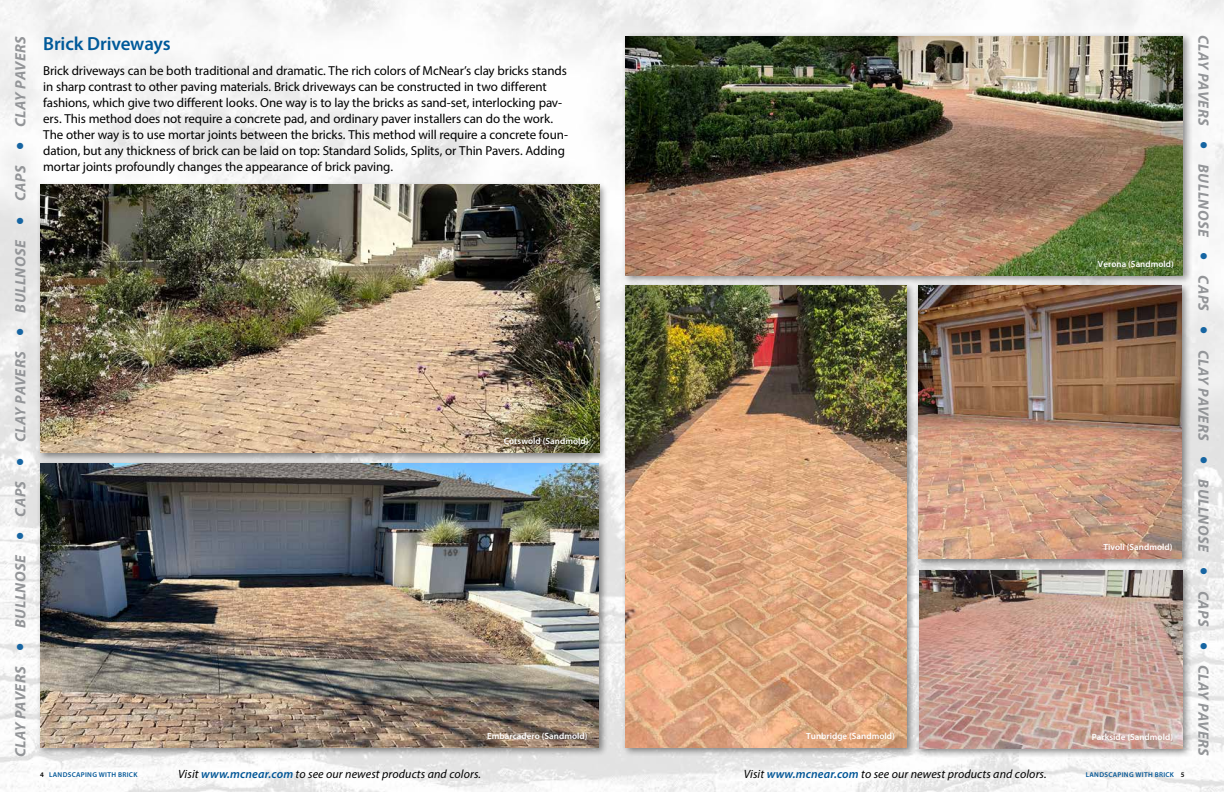
<style>
.page{position:relative;width:1224px;height:792px;background:#fff}
.page>*{position:absolute;margin:0;border:0;box-sizing:border-box;transform-origin:0 0}
.t1{font:600 19px "Myriad Pro";letter-spacing:-.01em;color:#005a9a}
.t2{font:italic 700 15px "Myriad Pro";letter-spacing:.03em;color:#939598}
.t3{font:13px/16px "Myriad Pro";letter-spacing:-.01em;color:#000}
.t4{font:italic 12px "Myriad Pro";letter-spacing:.01em;color:#000}
.t5{font:600 9px "Myriad Pro";letter-spacing:.005em;color:#fff}
.t6{font:600 7px "Myriad Pro";letter-spacing:.045em;color:#005596}
.s1{font-size:24px;color:#1665a2}
.s2{color:#000}
.s3{font-weight:600;color:#005596}
</style>
<div class="page">
<img style="left:0;top:0;width:1224px;height:792px">
<div style="left:37px;top:181px;width:572px;height:282px;background:#000;opacity:.45"></div>
<img style="left:40px;top:185px;width:559px;height:268px">
<div style="left:37px;top:460px;width:572px;height:297px;background:#000;opacity:.45"></div>
<img style="left:40px;top:464px;width:559px;height:283px">
<div style="left:621px;top:281px;width:295px;height:476px;background:#000;opacity:.45"></div>
<img style="left:625px;top:285px;width:281px;height:462px">
<div style="left:915px;top:281px;width:277px;height:288px;background:#000;opacity:.45"></div>
<img style="left:919px;top:285px;width:263px;height:274px">
<div style="left:916px;top:567px;width:276px;height:191px;background:#000;opacity:.45"></div>
<img style="left:919px;top:570px;width:263px;height:178px">
<div style="left:621px;top:32px;width:572px;height:253px;background:#000;opacity:.45"></div>
<img style="left:625px;top:36px;width:557px;height:239px">
<p class="t2" style="left:11px;top:757px;width:723px;rotate:-90deg">CLAY PAVERS <span class="s1">•</span> BULLNOSE <span class="s1">•</span> CAPS <span class="s1">•</span> CLAY PAVERS <span class="s1">•</span> BULLNOSE <span class="s1">•</span> CAPS <span class="s1">•</span> CLAY PAVERS</p>
<p class="t2" style="left:1213px;top:35px;width:723px;rotate:90deg">CLAY PAVERS <span class="s1">•</span> BULLNOSE <span class="s1">•</span> CAPS <span class="s1">•</span> CLAY PAVERS <span class="s1">•</span> BULLNOSE <span class="s1">•</span> CAPS <span class="s1">•</span> CLAY PAVERS</p>
<p class="t6" style="left:40px;top:770px;width:99px"><span class="s2">4</span> LANDSCAPING WITH BRICK</p>
<p class="t4" style="left:178px;top:767px;width:304px">Visit <span class="s3">www.mcnear.com</span> to see our newest products and colors.</p>
<p class="t4" style="left:744px;top:767px;width:304px">Visit <span class="s3">www.mcnear.com</span> to see our newest products and colors.</p>
<p class="t6" style="left:1086px;top:770px;width:100px">LANDSCAPING WITH BRICK <span class="s2">5</span></p>
<h1 class="t1" style="left:43px;top:32px;width:129px">Brick Driveways</h1>
<p class="t3" style="left:43px;top:63px;width:526px">Brick driveways can be both traditional and dramatic. The rich colors of McNear’s clay bricks stands in sharp contrast to other paving materials. Brick driveways can be constructed in two different fashions, which give two different looks. One way is to lay the bricks as sand-set, interlocking pav&shy;ers. This method does not require a concrete pad, and ordinary paver installers can do the work.<br>The other way is to use mortar joints between the bricks. This method will require a concrete foun&shy;dation, but any thickness of brick can be laid on top: Standard Solids, Splits, or Thin Pavers. Adding mortar joints profoundly changes the appearance of brick paving.</p>
<p class="t5" style="left:1098px;top:259px;width:77px">Verona (Sandmold)</p>
<p class="t5" style="left:504px;top:436px;width:86px">Cotswold (Sandmold)</p>
<p class="t5" style="left:1103px;top:542px;width:71px">Tivoli (Sandmold)</p>
<p class="t5" style="left:487px;top:730px;width:102px">Embarcadero (Sandmold)</p>
<p class="t5" style="left:806px;top:730px;width:90px">Tunbridge (Sandmold)</p>
<p class="t5" style="left:1092px;top:731px;width:83px">Parkside (Sandmold)</p>
</div>
